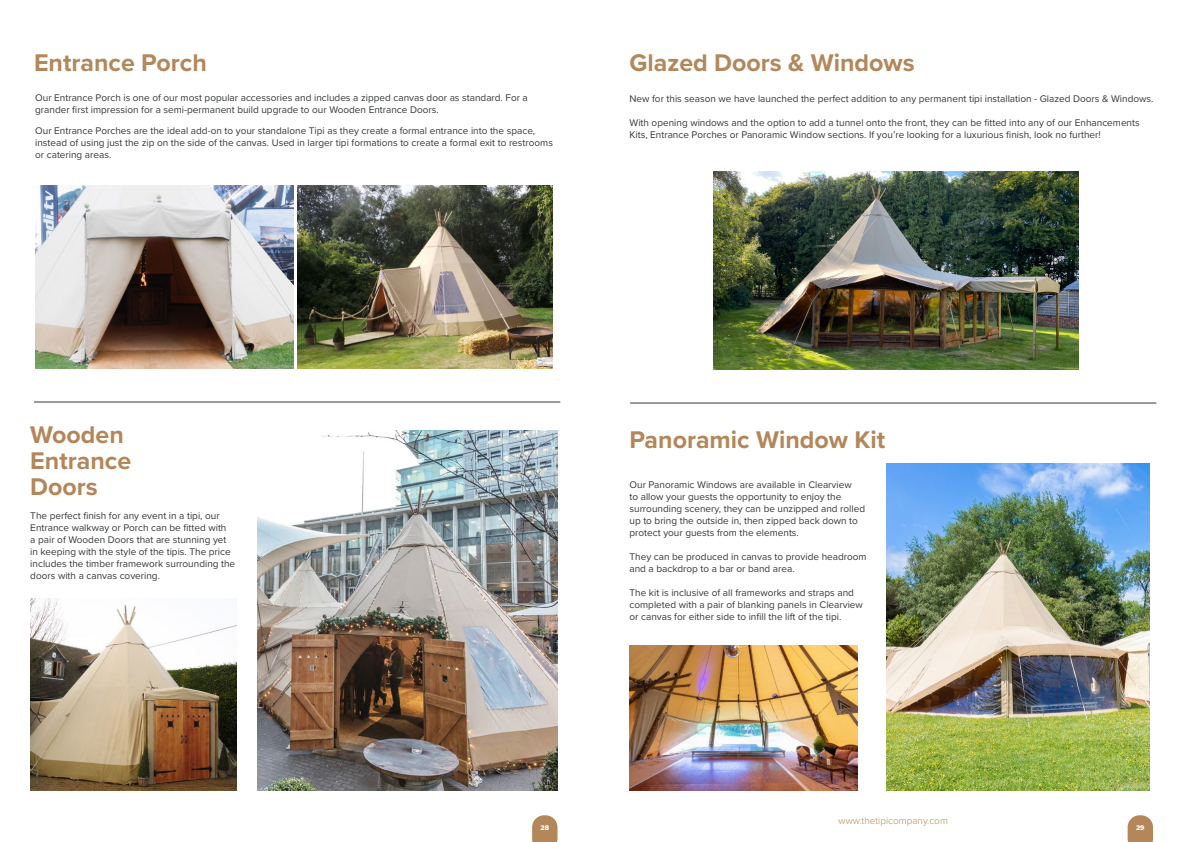
<style>
.page{position:relative;width:1191px;height:842px;background:#fff}
.page>*{position:absolute;margin:0;border:0;box-sizing:border-box;transform-origin:0 0}
.t1{font:700 25px/26px "Proxima Nova";color:#b3875a}
.t2{font:10px/12px "Proxima Nova";color:#353738}
.t3{font:300 10px "Proxima Nova";color:#b3875a}
.t4{font:7px "Proxima Nova Extrabld";color:#fff}
</style>
<div class="page">
<img style="left:258px;top:431px;width:300px;height:360px">
<img style="left:30px;top:598px;width:206px;height:192px">
<img style="left:298px;top:186px;width:255px;height:183px">
<img style="left:35px;top:186px;width:258px;height:183px">
<hr style="left:34px;top:401px;width:526px;height:1px;background:#353738">
<img style="left:886px;top:463px;width:263px;height:328px">
<hr style="left:630px;top:402px;width:526px;height:1px;background:#353738">
<img style="left:713px;top:171px;width:365px;height:198px">
<img style="left:629px;top:646px;width:228px;height:145px">
<svg style="left:532px;top:815px;width:25px;height:27px"></svg>
<svg style="left:1127px;top:815px;width:26px;height:27px"></svg>
<h1 class="t1" style="left:34px;top:49px;width:174px">Entrance Porch</h1>
<p class="t2" style="left:35px;top:91px;width:494px">Our Entrance Porch is one of our most popular accessories and includes a zipped canvas door as standard. For a grander first impression for a semi-permanent build upgrade to our Wooden Entrance Doors.</p>
<p class="t2" style="left:35px;top:124px;width:519px">Our Entrance Porches are the ideal add-on to your standalone Tipi as they create a formal entrance into the space, instead of using just the zip on the side of the canvas. Used in larger tipi formations to create a formal exit to restrooms or catering areas.</p>
<h1 class="t1" style="left:629px;top:49px;width:287px">Glazed Doors &amp; Windows</h1>
<p class="t2" style="left:629px;top:92px;width:525px">New for this season we have launched the perfect addition to any permanent tipi installation - Glazed Doors &amp; Windows.</p>
<p class="t2" style="left:629px;top:116px;width:512px">With opening windows and the option to add a tunnel onto the front, they can be fitted into any of our Enhancements<br>Kits, Entrance Porches or Panoramic Window sections. If you’re looking for a luxurious finish, look no further!</p>
<h1 class="t1" style="left:30px;top:421px;width:102px">Wooden<br>Entrance<br>Doors</h1>
<p class="t2" style="left:30px;top:509px;width:206px">The perfect finish for any event in a tipi, our Entrance walkway or Porch can be fitted with<br>a pair of Wooden Doors that are stunning yet in keeping with the style of the tipis. The price includes the timber framework surrounding the doors with a canvas covering.</p>
<h1 class="t1" style="left:629px;top:426px;width:257px">Panoramic Window Kit</h1>
<p class="t2" style="left:629px;top:478px;width:237px">Our Panoramic Windows are available in Clearview<br>to allow your guests the opportunity to enjoy the surrounding scenery, they can be unzipped and rolled up to bring the outside in, then zipped back down to protect your guests from the elements.</p>
<p class="t2" style="left:629px;top:550px;width:239px">They can be produced in canvas to provide headroom and a backdrop to a bar or band area.</p>
<p class="t2" style="left:629px;top:586px;width:235px">The kit is inclusive of all frameworks and straps and completed with a pair of blanking panels in Clearview or canvas for either side to infill the lift of the tipi.</p>
<p class="t3" style="left:838px;top:813px;width:111px">www.thetipicompany.com</p>
<p class="t4" style="left:540px;top:823px;width:10px">28</p>
<p class="t4" style="left:1136px;top:823px;width:10px">29</p>
</div>
